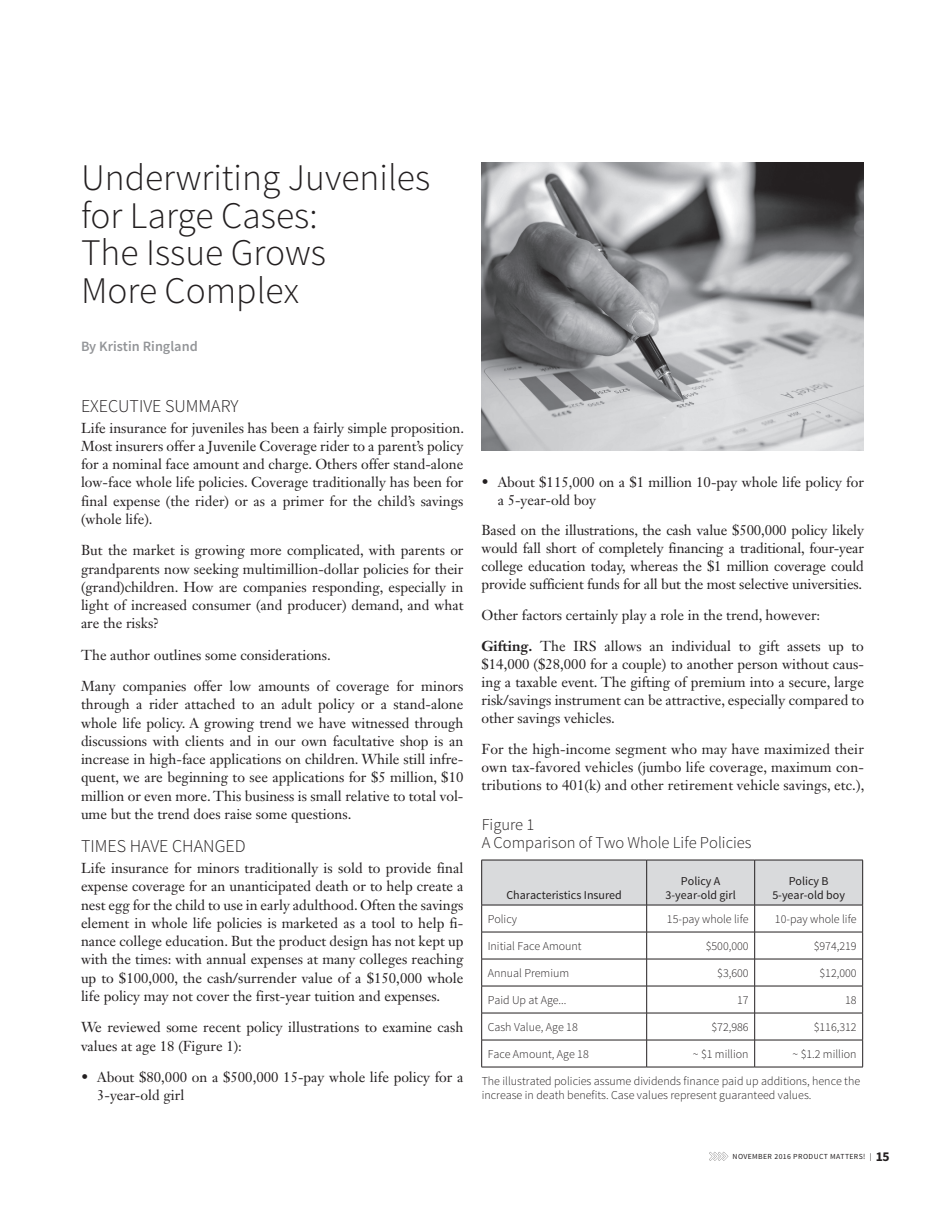
<style>
.page{position:relative;width:945px;height:1215px;background:#fff}
.page>*{position:absolute;margin:0;border:0;box-sizing:border-box;transform-origin:0 0}
.t1{font:300 37.5px/37.5px "Source Sans Pro";color:#231f20}
.t2{font:300 18px "Source Sans Pro";color:#231f20}
.t3{font:300 16.5px/18px "Source Sans Pro";color:#231f20}
.t4{font:14.25px/18.3px "Janson Text LT Std";color:#231f20;text-align:justify}
.t5{font:600 14.25px "Source Sans Pro";color:#939598}
.t6{font:300 12px/14.4px "Source Sans Pro";color:#231f20}
.t7{font:12px/14.2px "Source Sans Pro";color:#231f20;text-align:center}
.t8{font:7.8px "Source Sans Pro";letter-spacing:.05em;color:#231f20}
.s1{font-weight:700}
.s2{font-weight:700;font-size:13.5px}
</style>
<div class="page">
<svg style="left:709px;top:1152px;width:19px;height:9px"></svg>
<img style="left:482px;top:162px;width:382px;height:289px">
<svg style="left:481px;top:860px;width:382px;height:207px"></svg>
<hr style="left:482px;top:1067px;width:165px;height:1px;background:#231f20">
<hr style="left:647px;top:1067px;width:108px;height:1px;background:#231f20">
<hr style="left:755px;top:1067px;width:108px;height:1px;background:#231f20">
<h1 class="t1" style="left:81px;top:159px;width:351px">Underwriting Juveniles for Large Cases:<br>The Issue Grows<br>More Complex</h1>
<p class="t5" style="left:81px;top:337px;width:118px">By Kristin Ringland</p>
<p class="t2" style="left:81px;top:395px;width:159px">EXECUTIVE SUMMARY</p>
<p class="t4" style="left:81px;top:418px;width:385px">Life insurance for juveniles has been a fairly simple proposition.<br>Most insurers offer a Juvenile Coverage rider to a parent’s policy for a nominal face amount and charge. Others offer stand-alone low-face whole life policies. Coverage traditionally has been for final expense (the rider) or as a primer for the child’s savings (whole life).</p>
<p class="t4" style="left:81px;top:541px;width:384px">But the market is growing more complicated, with parents or grandparents now seeking multimillion-dollar policies for their (grand)children. How are companies responding, especially in light of increased consumer (and producer) demand, and what are the risks?</p>
<p class="t4" style="left:81px;top:639px;width:384px;line-height:31.2px">The author outlines some considerations.<br>Many companies offer low amounts of coverage for minors</p>
<p class="t4" style="left:81px;top:695px;width:384px">through a rider attached to an adult policy or a stand-alone whole life policy. A growing trend we have witnessed through discussions with clients and in our own facultative shop is an increase in high-face applications on children. While still infre&shy;quent, we are beginning to see applications for $5 million, $10 million or even more. This business is small relative to total vol&shy;ume but the trend does raise some questions.</p>
<p class="t2" style="left:81px;top:836px;width:166px">TIMES HAVE CHANGED</p>
<p class="t4" style="left:81px;top:859px;width:384px">Life insurance for minors traditionally is sold to provide final expense coverage for an unanticipated death or to help create a nest egg for the child to use in early adulthood. Often the savings element in whole life policies is marketed as a tool to help fi&shy;nance college education. But the product design has not kept up with the times: with annual expenses at many colleges reaching up to $100,000, the cash/surrender value of a $150,000 whole life policy may not cover the first-year tuition and expenses.</p>
<p class="t4" style="left:81px;top:1018px;width:384px">We reviewed some recent policy illustrations to examine cash values at age 18 (Figure 1):</p>
<p class="t4" style="left:97px;top:1068px;width:368px;text-indent:-16px">• About $80,000 on a $500,000 15-pay whole life policy for a<br>3-year-old girl</p>
<p class="t4" style="left:498px;top:472px;width:368px;text-indent:-16px">• About $115,000 on a $1 million 10-pay whole life policy for a 5-year-old boy</p>
<p class="t4" style="left:481px;top:521px;width:384px">Based on the illustrations, the cash value $500,000 policy likely would fall short of completely financing a traditional, four-year college education today, whereas the $1 million coverage could provide sufficient funds for all but the most selective universities.</p>
<p class="t4" style="left:481px;top:600px;width:384px;line-height:30.9px">Other factors certainly play a role in the trend, however:<br><span class="s1">Gifting.</span> The IRS allows an individual to gift assets up to</p>
<p class="t4" style="left:481px;top:655px;width:384px">$14,000 ($28,000 for a couple) to another person without caus&shy;ing a taxable event. The gifting of premium into a secure, large risk/savings instrument can be attractive, especially compared to other savings vehicles.</p>
<p class="t4" style="left:481px;top:740px;width:384px">For the high-income segment who may have maximized their own tax-favored vehicles (jumbo life coverage, maximum con&shy;tributions to 401(k) and other retirement vehicle savings, etc.),</p>
<p class="t3" style="left:482px;top:816px;width:271px">Figure 1<br>A Comparison of Two Whole Life Policies</p>
<p class="t7" style="left:506px;top:888px;width:117px">Characteristics Insured</p>
<p class="t7" style="left:666px;top:874px;width:72px">Policy A<br>3-year-old girl</p>
<p class="t7" style="left:772px;top:874px;width:74px">Policy B<br>5-year-old boy</p>
<p class="t6" style="left:488px;top:912px;width:31px">Policy</p>
<p class="t6" style="left:667px;top:912px;width:83px">15-pay whole life</p>
<p class="t6" style="left:775px;top:912px;width:83px">10-pay whole life</p>
<p class="t6" style="left:488px;top:939px;width:95px">Initial Face Amount</p>
<p class="t6" style="left:706px;top:939px;width:44px">$500,000</p>
<p class="t6" style="left:814px;top:939px;width:44px">$974,219</p>
<p class="t6" style="left:488px;top:966px;width:83px">Annual Premium</p>
<p class="t6" style="left:717px;top:966px;width:33px">$3,600</p>
<p class="t6" style="left:820px;top:966px;width:39px">$12,000</p>
<p class="t6" style="left:488px;top:993px;width:80px">Paid Up at Age...</p>
<p class="t6" style="left:737px;top:993px;width:13px">17</p>
<p class="t6" style="left:845px;top:993px;width:13px">18</p>
<p class="t6" style="left:488px;top:1020px;width:92px">Cash Value, Age 18</p>
<p class="t6" style="left:712px;top:1020px;width:39px">$72,986</p>
<p class="t6" style="left:814px;top:1020px;width:44px">$116,312</p>
<p class="t6" style="left:488px;top:1047px;width:103px">Face Amount, Age 18</p>
<p class="t6" style="left:693px;top:1047px;width:57px">~ $1 million</p>
<p class="t6" style="left:793px;top:1047px;width:66px">~ $1.2 million</p>
<p class="t6" style="left:482px;top:1074px;width:380px">The illustrated policies assume dividends finance paid up additions, hence the increase in death benefits. Case values represent guaranteed values.</p>
<p class="t8" style="left:733px;top:1152px;width:158px">NOVEMBER 2016 PRODUCT MATTERS! | <span class="s2">15</span></p>
</div>
